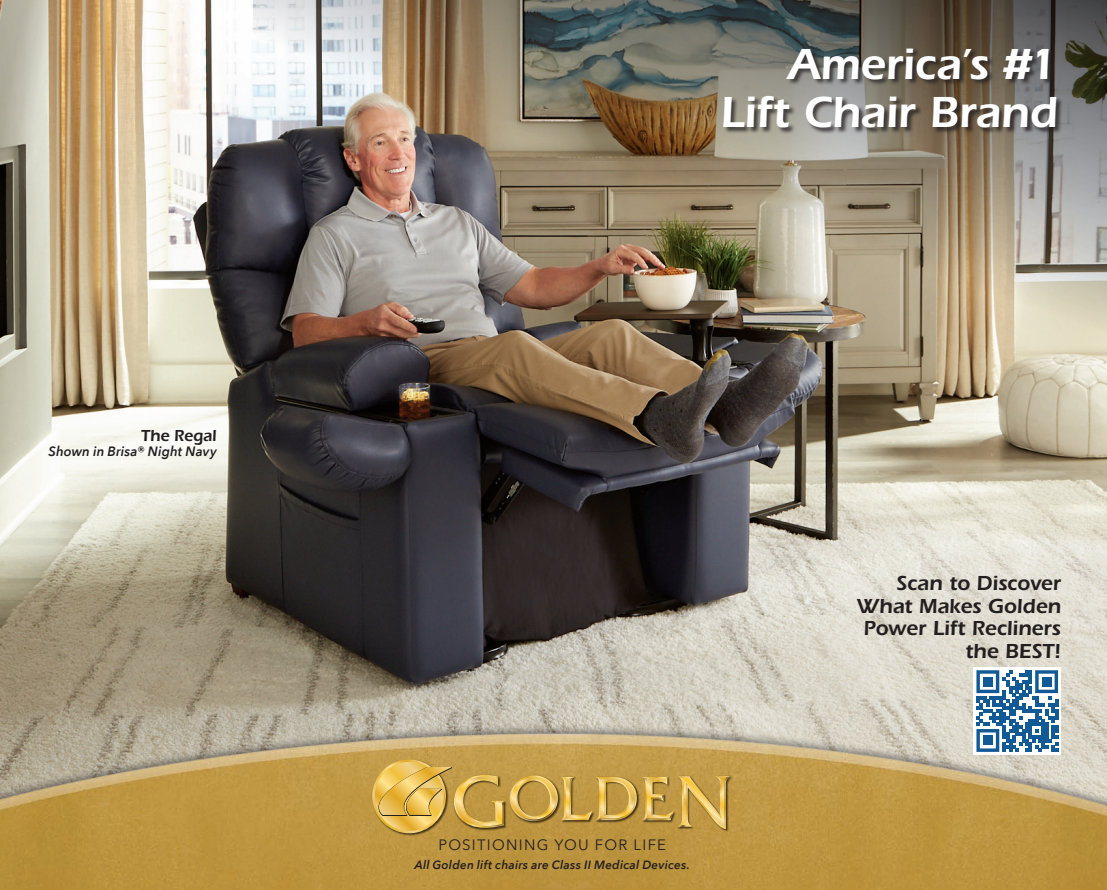
<style>
.page{position:relative;width:1107px;height:890px;background:#fff}
.page>*{position:absolute;margin:0;border:0;box-sizing:border-box;transform-origin:0 0}
.t1{font:600 45px/48px "ITC Eras Std";letter-spacing:-.005em;color:#fff;text-align:right}
.t2{font:600 21px/22.5px "ITC Eras Std";letter-spacing:-.005em;color:#231f20;text-align:right}
.t3{font:600 16.5px "ITC Eras Std";color:#231f20}
.t4{font:15px "Avenir Next";letter-spacing:.085em;color:#231f20}
.t5{font:italic 600 13.5px "Avenir Next";letter-spacing:.01em;color:#231f20}
.t6{font:italic 600 12px "Avenir Next";letter-spacing:.02em;color:#231f20}
</style>
<div class="page">
<img style="left:0;top:0;width:1107px;height:723px">
<div style="left:0;top:723px;width:1107px;height:166px;background:#231f20;opacity:.49"></div>
<img style="left:0;top:729px;width:1107px;height:160px">
<img style="left:371px;top:758px;width:78px;height:78px">
<svg style="left:372px;top:759px;width:74px;height:74px"></svg>
<svg style="left:374px;top:761px;width:69px;height:69px"></svg>
<img style="left:453px;top:829px;width:54px;height:2px">
<img style="left:676px;top:829px;width:57px;height:3px">
<img style="left:730px;top:774px;width:3px;height:55px">
<svg style="left:378px;top:766px;width:352px;height:63px;background:#c9a34c"></svg>
<img style="left:253px;top:0;width:854px;height:412px">
<div style="left:723px;top:48px;width:340px;height:86px;background:#231f20;opacity:.75"></div>
<svg style="left:973px;top:667px;width:88px;height:87px"></svg>
<svg style="left:976px;top:670px;width:82px;height:81px"></svg>
<div style="left:983px;top:676px;width:9px;height:10px;background:#125a96"></div>
<div style="left:1041px;top:676px;width:10px;height:10px;background:#125a96"></div>
<div style="left:983px;top:735px;width:9px;height:10px;background:#125a96"></div>
<p class="t3" style="left:141px;top:426px;width:77px">The Regal</p>
<p class="t5" style="left:48px;top:440px;width:170px">Shown in Brisa® Night Navy</p>
<h1 class="t1" style="left:720px;top:40px;width:339px">America’s #1<br>Lift Chair Brand</h1>
<p class="t4" style="left:438px;top:831px;width:229px">POSITIONING YOU FOR LIFE</p>
<p class="t6" style="left:415px;top:854px;width:276px">All Golden lift chairs are Class II Medical Devices.</p>
<p class="t2" style="left:856px;top:571px;width:206px">Scan to Discover<br>What Makes Golden<br>Power Lift Recliners the BEST!</p>
</div>
